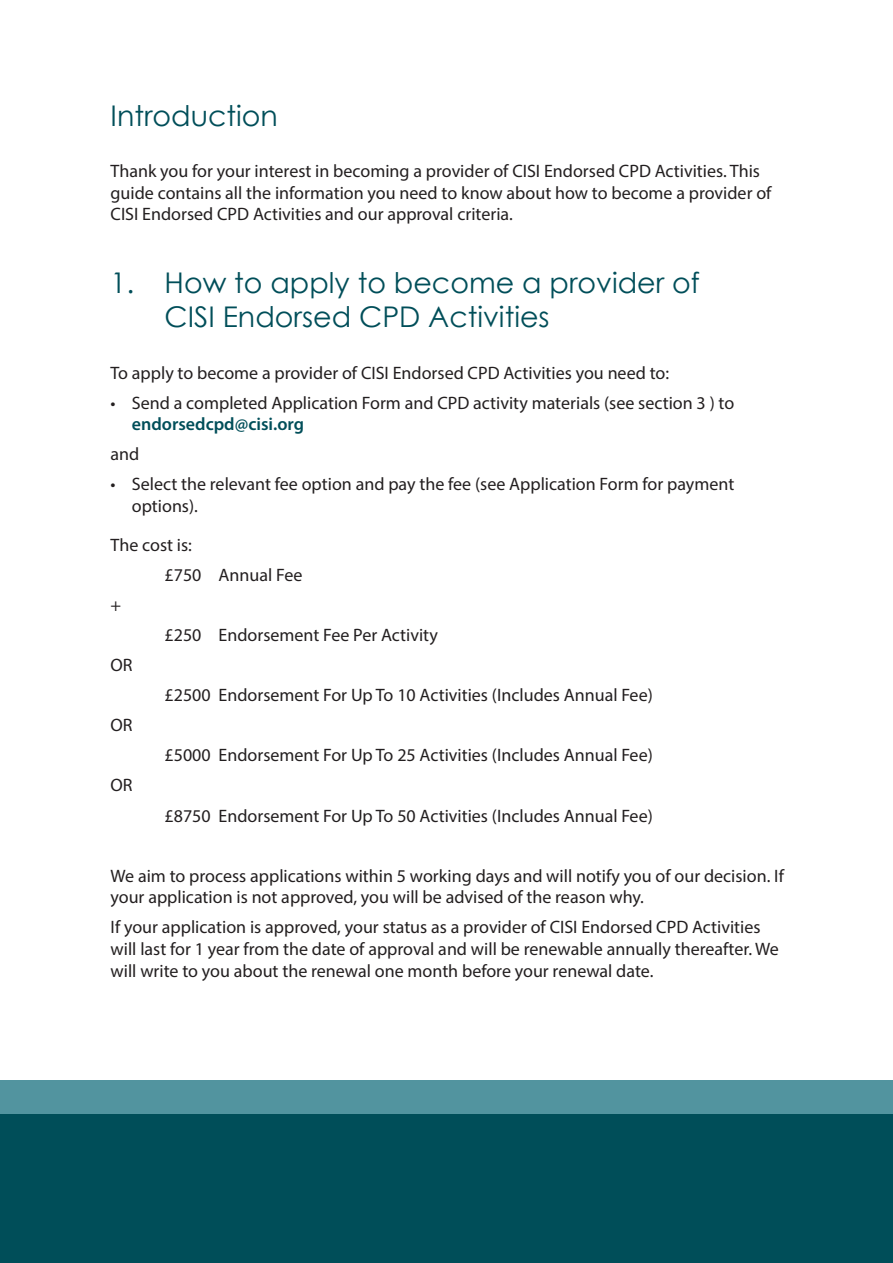
<style>
.page{position:relative;width:893px;height:1263px;background:#fff}
.page>*{position:absolute;margin:0;border:0;box-sizing:border-box;transform-origin:0 0}
.t1{font:28.5px/34.2px "Century Gothic";color:#004e59}
.t2{font:18px/21.6px "Myriad Pro";color:#231f20}
.t3{font:600 18px "Myriad Pro";color:#004e59}
</style>
<div class="page">
<div style="left:0;top:1093px;width:893px;height:170px;background:#004e59"></div>
<div style="left:0;top:1080px;width:893px;height:34px;background:#52949f"></div>
<h1 class="t1" style="left:111px;top:98px;width:169px">Introduction</h1>
<p class="t2" style="left:111px;top:160px;width:662px">Thank you for your interest in becoming a provider of CISI Endorsed CPD Activities. This guide contains all the information you need to know about how to become a provider of<br>CISI Endorsed CPD Activities and our approval criteria.</p>
<h1 class="t1" style="left:165px;top:265px;width:537px;text-indent:-54px">1. How to apply to become a provider of<br>CISI Endorsed CPD Activities</h1>
<p class="t2" style="left:111px;top:361px;width:560px">To apply to become a provider of CISI Endorsed CPD Activities you need to:</p>
<p class="t2" style="left:111px;top:391px;width:625px">• Send a completed Application Form and CPD activity materials (see section 3 ) to</p>
<p class="t3" style="left:132px;top:413px;width:174px">endorsedcpd@cisi.org</p>
<p class="t2" style="left:111px;top:443px;width:30px">and</p>
<p class="t2" style="left:132px;top:473px;width:604px;text-indent:-21px">• Select the relevant fee option and pay the fee (see Application Form for payment options).</p>
<p class="t2" style="left:111px;top:533px;width:83px">The cost is:</p>
<p class="t2" style="left:165px;top:564px;width:139px">£750 Annual Fee</p>
<p class="t2" style="left:111px;top:594px;width:12px">+</p>
<p class="t2" style="left:165px;top:624px;width:275px">£250 Endorsement Fee Per Activity</p>
<p class="t2" style="left:111px;top:654px;width:24px">OR</p>
<p class="t2" style="left:165px;top:684px;width:490px">£2500 Endorsement For Up To 10 Activities (Includes Annual Fee)</p>
<p class="t2" style="left:111px;top:714px;width:24px">OR</p>
<p class="t2" style="left:165px;top:744px;width:490px">£5000 Endorsement For Up To 25 Activities (Includes Annual Fee)</p>
<p class="t2" style="left:111px;top:774px;width:24px">OR</p>
<p class="t2" style="left:165px;top:804px;width:490px">£8750 Endorsement For Up To 50 Activities (Includes Annual Fee)</p>
<p class="t2" style="left:111px;top:865px;width:675px">We aim to process applications within 5 working days and will notify you of our decision. If your application is not approved, you will be advised of the reason why.</p>
<p class="t2" style="left:111px;top:916px;width:670px">If your application is approved, your status as a provider of CISI Endorsed CPD Activities will last for 1 year from the date of approval and will be renewable annually thereafter. We will write to you about the renewal one month before your renewal date.</p>
</div>
